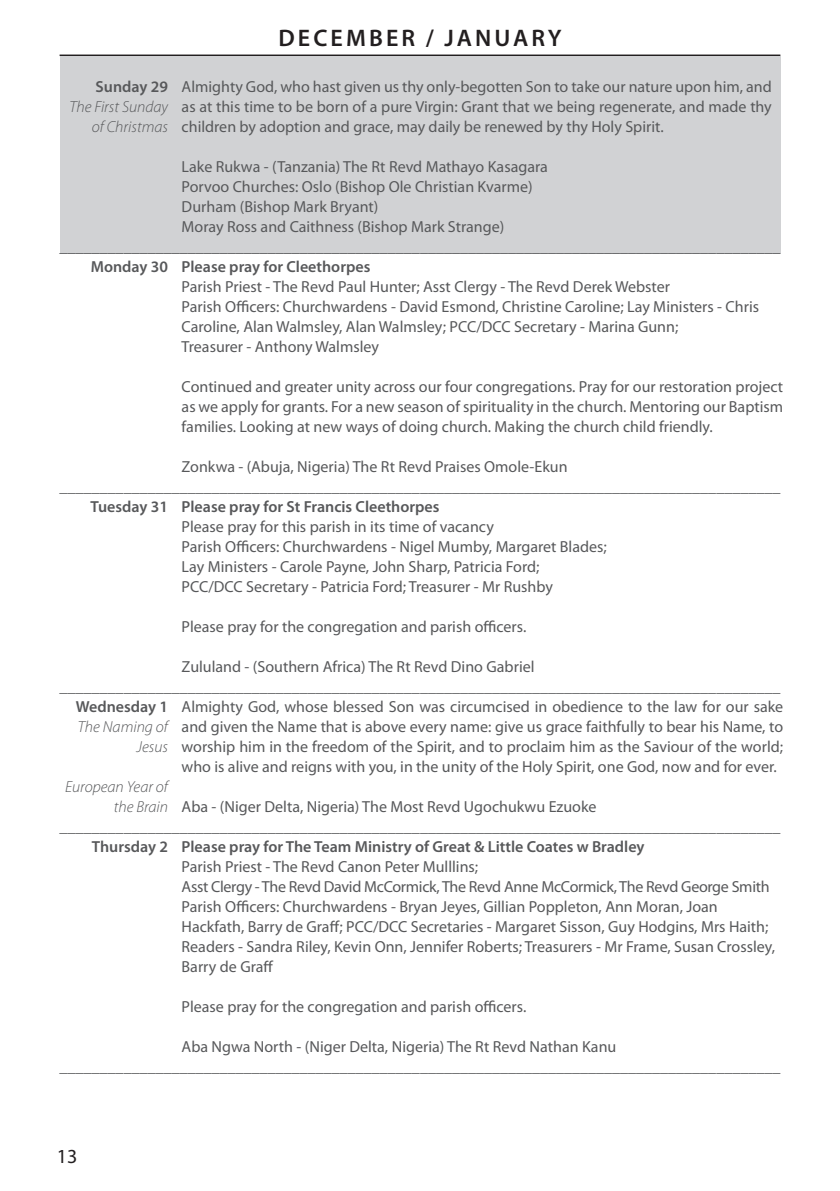
<style>
.page{position:relative;width:840px;height:1191px;background:#fff}
.page>*{position:absolute;margin:0;border:0;box-sizing:border-box;transform-origin:0 0}
.t1{font:600 24px "Myriad Pro";letter-spacing:.13em;color:#231f20}
.t2{font:20px "Myriad Pro";color:#231f20}
.t3{font:16px/20px "Myriad Pro";color:#57585a}
.t4{font:600 16px "Myriad Pro";color:#57585a}
.t5{font:italic 300 16px/20px "Myriad Pro";color:#57585a;text-align:right}
</style>
<div class="page">
<hr style="left:60px;top:55px;width:720px;height:1px;background:#231f20">
<div style="left:60px;top:56px;width:720px;height:197px;background:#d1d2d4"></div>
<h1 class="t1" style="left:278px;top:23px;width:184px">December / janua</h1>
<h1 class="t1" style="left:531px;top:23px;width:30px">ry</h1>
<p class="t3" style="left:181px;top:76px;width:591px;text-align:justify">Almighty God, who hast given us thy only-begotten Son to take our nature upon him, and as at this time to be born of a pure Virgin: Grant that we being regenerate, and made thy children by adoption and grace, may daily be renewed by thy Holy Spirit.</p>
<p class="t3" style="left:181px;top:156px;width:367px">Lake Rukwa - (Tanzania) The Rt Revd Mathayo Kasagara</p>
<p class="t3" style="left:181px;top:176px;width:352px">Porvoo Churches: Oslo (Bishop Ole Christian Kvarme)</p>
<p class="t3" style="left:181px;top:196px;width:198px">Durham (Bishop Mark Bryant)</p>
<p class="t3" style="left:181px;top:216px;width:324px">Moray Ross and Caithness (Bishop Mark Strange)</p>
<p class="t3" style="left:60px;top:236px;width:722px">__________________________________________________________________________________________</p>
<p class="t4" style="left:181px;top:256px;width:190px">Please pray for Cleethorpes</p>
<p class="t3" style="left:181px;top:276px;width:578px">Parish Priest - The Revd Paul Hunter; Asst Clergy - The Revd Derek Webster<br>Parish Officers: Churchwardens - David Esmond, Christine Caroline; Lay Ministers - Chris Caroline, Alan Walmsley, Alan Walmsley; PCC/DCC Secretary - Marina Gunn;<br>Treasurer - Anthony Walmsley</p>
<p class="t3" style="left:181px;top:376px;width:602px;text-align:justify">Continued and greater unity across our four congregations. Pray for our restoration project as we apply for grants. For a new season of spirituality in the church. Mentoring our Baptism families. Looking at new ways of doing church. Making the church child friendly.</p>
<p class="t3" style="left:60px;top:456px;width:722px;text-indent:122px">Zonkwa - (Abuja, Nigeria) The Rt Revd Praises Omole-Ekun __________________________________________________________________________________________</p>
<p class="t4" style="left:181px;top:496px;width:259px">Please pray for St Francis Cleethorpes</p>
<p class="t3" style="left:181px;top:516px;width:426px">Please pray for this parish in its time of vacancy<br>Parish Officers: Churchwardens - Nigel Mumby, Margaret Blades; Lay Ministers - Carole Payne, John Sharp, Patricia Ford;<br>PCC/DCC Secretary - Patricia Ford; Treasurer - Mr Rushby</p>
<p class="t3" style="left:181px;top:616px;width:346px">Please pray for the congregation and parish officers.</p>
<p class="t3" style="left:181px;top:656px;width:354px">Zululand - (Southern Africa) The Rt Revd Dino Gabriel</p>
<p class="t3" style="left:60px;top:676px;width:722px">__________________________________________________________________________________________</p>
<p class="t3" style="left:181px;top:696px;width:603px">Almighty God, whose blessed Son was circumcised in obedience to the law for our sake</p>
<p class="t3" style="left:181px;top:716px;width:602px">and given the Name that is above every name: give us grace faithfully to bear his Name, to</p>
<p class="t3" style="left:181px;top:736px;width:602px">worship him in the freedom of the Spirit, and to proclaim him as the Saviour of the world;</p>
<p class="t3" style="left:181px;top:756px;width:596px">who is alive and reigns with you, in the unity of the Holy Spirit, one God, now and for ever.</p>
<p class="t3" style="left:60px;top:796px;width:722px;text-indent:122px">Aba - (Niger Delta, Nigeria) The Most Revd Ugochukwu Ezuoke __________________________________________________________________________________________</p>
<p class="t4" style="left:181px;top:836px;width:464px">Please pray for The Team Ministry of Great &amp; Little Coates w Bradley</p>
<p class="t3" style="left:181px;top:856px;width:594px">Parish Priest - The Revd Canon Peter Mulllins;<br>Asst Clergy - The Revd David McCormick, The Revd Anne McCormick, The Revd George Smith Parish Officers: Churchwardens - Bryan Jeyes, Gillian Poppleton, Ann Moran, Joan Hackfath, Barry de Graff; PCC/DCC Secretaries - Margaret Sisson, Guy Hodgins, Mrs Haith; Readers - Sandra Riley, Kevin Onn, Jennifer Roberts; Treasurers - Mr Frame, Susan Crossley, Barry de Graff</p>
<p class="t3" style="left:181px;top:996px;width:346px">Please pray for the congregation and parish officers.</p>
<p class="t3" style="left:60px;top:1036px;width:722px;text-indent:122px">Aba Ngwa North - (Niger Delta, Nigeria) The Rt Revd Nathan Kanu __________________________________________________________________________________________</p>
<p class="t4" style="left:96px;top:76px;width:74px">Sunday 29</p>
<p class="t5" style="left:69px;top:97px;width:100px">The First Sunday of Christmas</p>
<p class="t4" style="left:91px;top:256px;width:79px">Monday 30</p>
<p class="t4" style="left:90px;top:496px;width:79px">Tuesday 31</p>
<p class="t4" style="left:76px;top:696px;width:94px">Wednesday 1</p>
<p class="t5" style="left:78px;top:717px;width:91px">The Naming of<br>Jesus</p>
<p class="t5" style="left:65px;top:777px;width:104px">European Year of the Brain</p>
<p class="t4" style="left:92px;top:836px;width:78px">Thursday 2</p>
<p class="t2" style="left:57px;top:1143px;width:22px">13</p>
</div>
